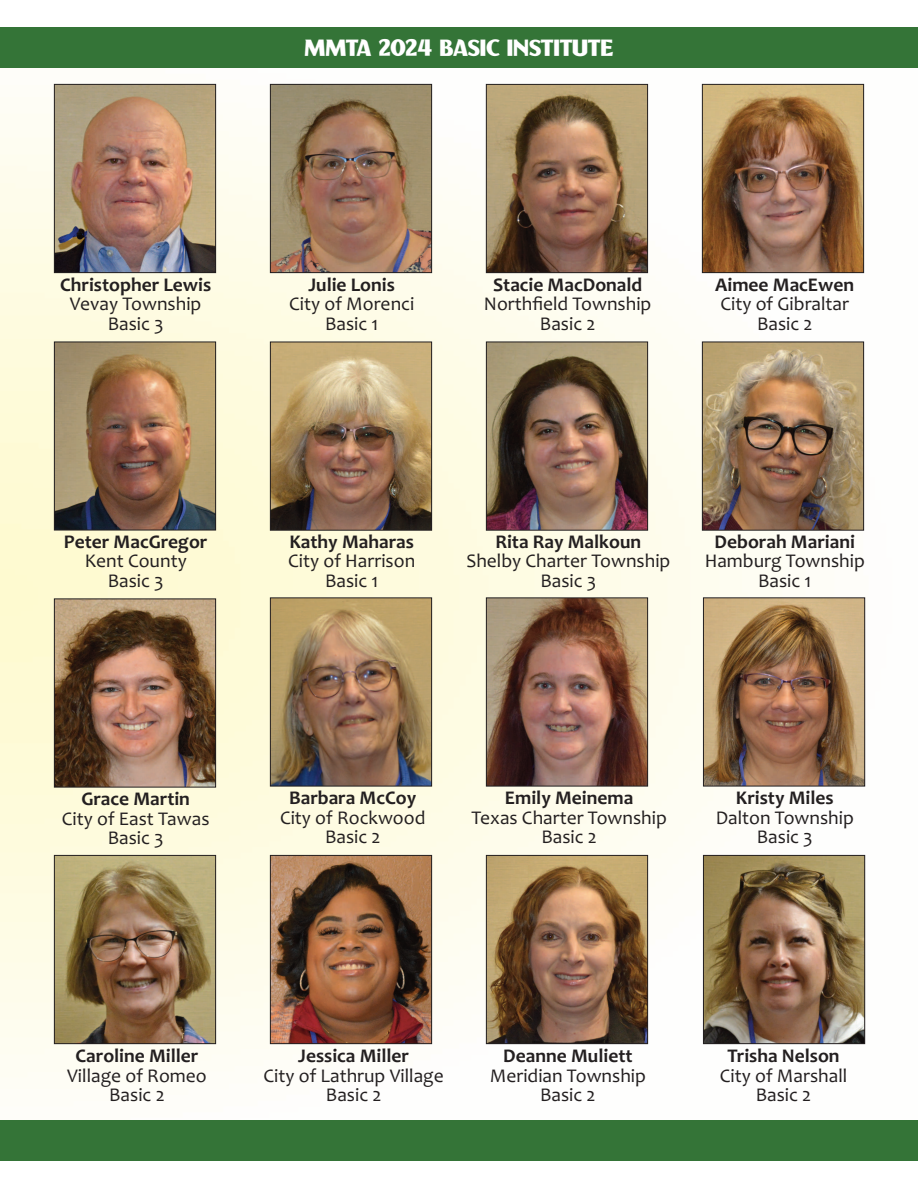
<style>
.page{position:relative;width:918px;height:1188px;background:#fff}
.page>*{position:absolute;margin:0;border:0;box-sizing:border-box;transform-origin:0 0}
.t1{font:22.5px "Milanello Free";color:#fff}
.t2{font:19.5px/19.5px "Candara";color:#231f20;text-align:center}
.t3{font:700 19.5px "Candara";color:#231f20}
</style>
<div class="page">
<img style="left:0;top:83px;width:866px;height:995px">
<img style="left:56px;top:86px;width:158px;height:185px">
<div style="left:54px;top:84px;width:162px;height:189px;border:1px solid #231f20"></div>
<img style="left:272px;top:86px;width:158px;height:185px">
<div style="left:270px;top:84px;width:162px;height:189px;border:1px solid #231f20"></div>
<img style="left:704px;top:86px;width:158px;height:185px">
<div style="left:702px;top:84px;width:162px;height:189px;border:1px solid #231f20"></div>
<img style="left:56px;top:344px;width:158px;height:184px">
<div style="left:54px;top:342px;width:162px;height:188px;border:1px solid #231f20"></div>
<img style="left:488px;top:344px;width:158px;height:185px">
<div style="left:486px;top:342px;width:162px;height:189px;border:1px solid #231f20"></div>
<img style="left:704px;top:344px;width:158px;height:185px">
<div style="left:702px;top:342px;width:162px;height:189px;border:1px solid #231f20"></div>
<img style="left:56px;top:600px;width:158px;height:186px">
<div style="left:54px;top:598px;width:162px;height:190px;border:1px solid #231f20"></div>
<img style="left:272px;top:344px;width:158px;height:185px">
<div style="left:270px;top:342px;width:162px;height:189px;border:1px solid #231f20"></div>
<img style="left:272px;top:599px;width:158px;height:185px">
<div style="left:270px;top:597px;width:162px;height:189px;border:1px solid #231f20"></div>
<img style="left:488px;top:599px;width:158px;height:185px">
<div style="left:486px;top:597px;width:162px;height:189px;border:1px solid #231f20"></div>
<img style="left:705px;top:599px;width:158px;height:185px">
<div style="left:703px;top:597px;width:162px;height:189px;border:1px solid #231f20"></div>
<img style="left:56px;top:857px;width:158px;height:185px">
<div style="left:54px;top:855px;width:162px;height:189px;border:1px solid #231f20"></div>
<img style="left:272px;top:857px;width:158px;height:185px">
<div style="left:270px;top:855px;width:162px;height:189px;border:1px solid #231f20"></div>
<img style="left:488px;top:857px;width:158px;height:185px">
<div style="left:486px;top:855px;width:162px;height:189px;border:1px solid #231f20"></div>
<img style="left:705px;top:857px;width:158px;height:185px">
<div style="left:703px;top:855px;width:162px;height:189px;border:1px solid #231f20"></div>
<div style="left:0;top:27px;width:918px;height:41px;background:#347437"></div>
<div style="left:0;top:1120px;width:918px;height:41px;background:#347437"></div>
<img style="left:488px;top:86px;width:158px;height:185px">
<div style="left:486px;top:84px;width:162px;height:189px;border:1px solid #231f20"></div>
<p class="t1" style="left:305px;top:35px;width:310px">MMTA 2024 BASIC INSTITUTE</p>
<p class="t3" style="left:60px;top:277px;width:153px">Christopher Lewis</p>
<p class="t2" style="left:70px;top:296px;width:133px">Vevay Township<br>Basic 3</p>
<p class="t3" style="left:308px;top:277px;width:88px">Julie Lonis</p>
<p class="t2" style="left:289px;top:296px;width:127px">City of Morenci<br>Basic 1</p>
<p class="t3" style="left:493px;top:277px;width:151px">Stacie MacDonald</p>
<p class="t2" style="left:484px;top:296px;width:169px">Northfield Township<br>Basic 2</p>
<p class="t3" style="left:715px;top:277px;width:141px">Aimee MacEwen</p>
<p class="t2" style="left:720px;top:296px;width:130px">City of Gibraltar<br>Basic 2</p>
<p class="t3" style="left:64px;top:535px;width:145px">Peter MacGregor</p>
<p class="t2" style="left:85px;top:553px;width:104px">Kent County<br>Basic 3</p>
<p class="t3" style="left:289px;top:535px;width:126px">Kathy Maharas</p>
<p class="t2" style="left:288px;top:553px;width:129px">City of Harrison<br>Basic 1</p>
<p class="t3" style="left:495px;top:535px;width:147px">Rita Ray Malkoun</p>
<p class="t2" style="left:466px;top:553px;width:206px">Shelby Charter Township<br>Basic 3</p>
<p class="t3" style="left:715px;top:535px;width:142px">Deborah Mariani</p>
<p class="t2" style="left:705px;top:553px;width:162px">Hamburg Township<br>Basic 1</p>
<p class="t3" style="left:81px;top:792px;width:110px">Grace Martin</p>
<p class="t2" style="left:62px;top:811px;width:149px">City of East Tawas<br>Basic 3</p>
<p class="t3" style="left:289px;top:791px;width:129px">Barbara McCoy</p>
<p class="t2" style="left:280px;top:810px;width:147px">City of Rockwood<br>Basic 2</p>
<p class="t3" style="left:505px;top:791px;width:130px">Emily Meinema</p>
<p class="t2" style="left:471px;top:810px;width:197px">Texas Charter Township<br>Basic 2</p>
<p class="t3" style="left:736px;top:791px;width:99px">Kristy Miles</p>
<p class="t2" style="left:716px;top:810px;width:140px">Dalton Township<br>Basic 3</p>
<p class="t3" style="left:76px;top:1049px;width:124px">Caroline Miller</p>
<p class="t2" style="left:67px;top:1068px;width:141px">Village of Romeo<br>Basic 2</p>
<p class="t3" style="left:298px;top:1049px;width:112px">Jessica Miller</p>
<p class="t2" style="left:264px;top:1068px;width:182px">City of Lathrup Village<br>Basic 2</p>
<p class="t3" style="left:503px;top:1049px;width:131px">Deanne Muliett</p>
<p class="t2" style="left:490px;top:1068px;width:158px">Meridian Township<br>Basic 2</p>
<p class="t3" style="left:727px;top:1049px;width:114px">Trisha Nelson</p>
<p class="t2" style="left:720px;top:1068px;width:129px">City of Marshall<br>Basic 2</p>
</div>
